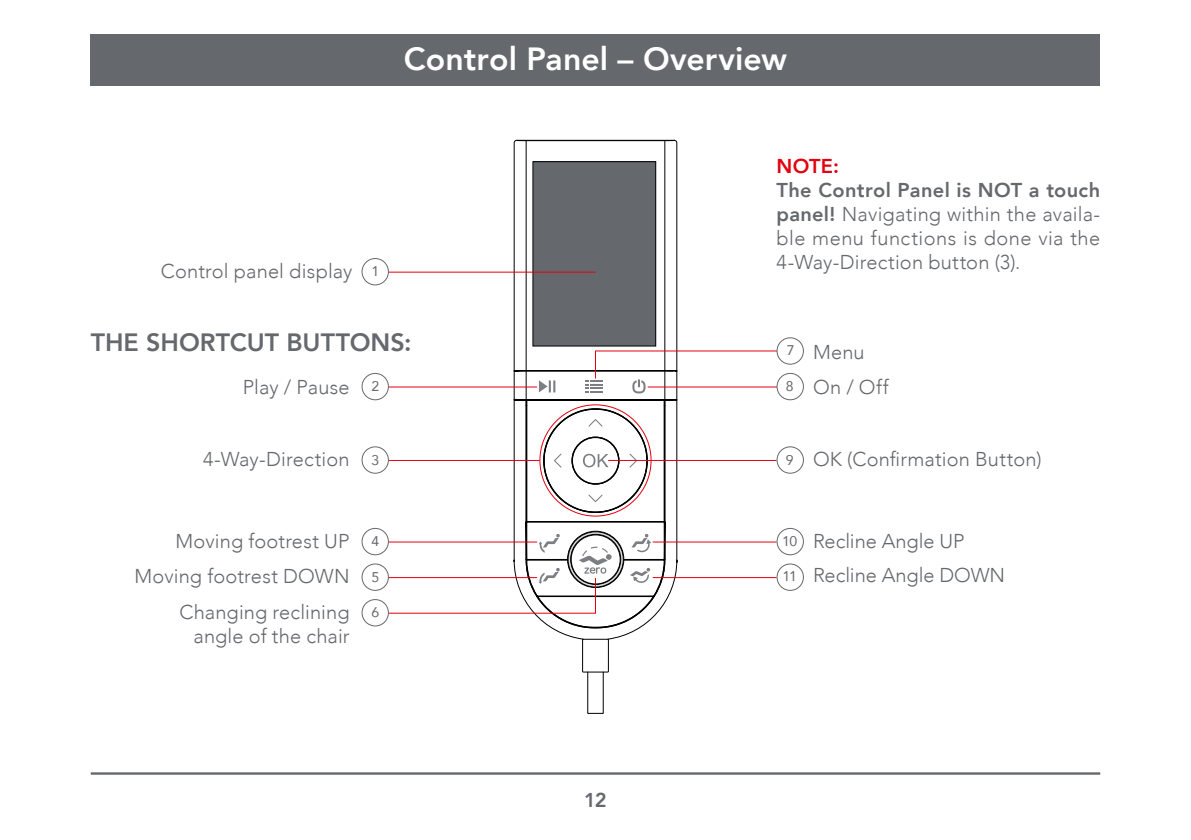
<style>
.page{position:relative;width:1191px;height:840px;background:#fff}
.page>*{position:absolute;margin:0;border:0;box-sizing:border-box;transform-origin:0 0}
.t1{font:800 32px "Avenir";color:#fff}
.t2{font:800 25px "Avenir";color:#65686c}
.t3{font:300 20px/24px "Avenir";letter-spacing:.005em;color:#65686c}
.t4{font:800 20px "Avenir";color:#e3000f}
.t5{font:800 20px "Avenir";color:#65686c}
.t6{font:14px "Avenir";color:#65686c}
.s1{font-weight:800}
</style>
<div class="page">
<svg style="left:514px;top:140px;width:163px;height:210px"></svg>
<svg style="left:516px;top:140px;width:159px;height:1px"></svg>
<div style="left:533px;top:162px;width:122px;height:184px;background:#65686c"></div>
<div style="left:532px;top:161px;width:124px;height:185px;border:1px solid #000"></div>
<div style="left:91px;top:34px;width:1009px;height:51px;background:#65686c"></div>
<hr style="left:388px;top:271px;width:207px;height:1px;background:#e3000f">
<div style="left:361px;top:372px;width:28px;height:28px;border:1px solid #65686c;border-radius:50%"></div>
<div style="left:361px;top:446px;width:28px;height:27px;border:1px solid #65686c;border-radius:50%"></div>
<div style="left:361px;top:563px;width:28px;height:27px;border:1px solid #65686c;border-radius:50%"></div>
<div style="left:361px;top:527px;width:28px;height:28px;border:1px solid #65686c;border-radius:50%"></div>
<div style="left:361px;top:258px;width:28px;height:27px;border:1px solid #65686c;border-radius:50%"></div>
<div style="left:776px;top:337px;width:28px;height:27px;border:1px solid #65686c;border-radius:50%"></div>
<div style="left:776px;top:372px;width:28px;height:28px;border:1px solid #65686c;border-radius:50%"></div>
<div style="left:776px;top:446px;width:28px;height:27px;border:1px solid #65686c;border-radius:50%"></div>
<div style="left:776px;top:563px;width:28px;height:27px;border:1px solid #65686c;border-radius:50%"></div>
<div style="left:776px;top:527px;width:28px;height:28px;border:1px solid #65686c;border-radius:50%"></div>
<svg style="left:387px;top:350px;width:391px;height:322px"></svg>
<div style="left:361px;top:598px;width:28px;height:28px;border:1px solid #65686c;border-radius:50%"></div>
<hr style="left:91px;top:771px;width:1009px;height:3px;background:#65686c">
<h1 class="t1" style="left:404px;top:34px;width:385px">Control Panel – Overview</h1>
<p class="t3" style="left:161px;top:259px;width:193px">Control panel display</p>
<p class="t6" style="left:371px;top:260px;width:9px">1</p>
<p class="t4" style="left:776px;top:150px;width:64px">NOTE:</p>
<p class="t3" style="left:776px;top:178px;width:325px;text-align:justify"><span class="s1">The Control Panel is NOT a touch panel!</span> Navigating within the availa&shy;ble menu functions is done via the 4-Way-Direction button (3).</p>
<p class="t2" style="left:91px;top:323px;width:322px">THE SHORTCUT BUTTONS:</p>
<p class="t3" style="left:243px;top:375px;width:108px">Play / Pause</p>
<p class="t3" style="left:203px;top:447px;width:148px">4-Way-Direction</p>
<p class="t6" style="left:371px;top:375px;width:9px">2</p>
<p class="t6" style="left:371px;top:448px;width:9px">3</p>
<p class="t6" style="left:787px;top:339px;width:9px">7</p>
<p class="t6" style="left:786px;top:375px;width:9px">8</p>
<p class="t3" style="left:813px;top:334px;width:77px;line-height:35.6px">Menu<br>On / Off</p>
<p class="t6" style="left:786px;top:448px;width:9px">9</p>
<p class="t3" style="left:813px;top:447px;width:230px">OK (Confirmation Button)</p>
<p class="t3" style="left:176px;top:528px;width:175px">Moving footrest UP</p>
<p class="t3" style="left:813px;top:528px;width:153px">Recline Angle UP</p>
<p class="t6" style="left:782px;top:529px;width:17px">10</p>
<p class="t6" style="left:371px;top:529px;width:9px">4</p>
<p class="t3" style="left:135px;top:564px;width:216px">Moving footrest DOWN</p>
<p class="t6" style="left:371px;top:565px;width:9px">5</p>
<p class="t3" style="left:179px;top:600px;width:172px;text-align:right">Changing reclining angle of the chair</p>
<p class="t6" style="left:371px;top:600px;width:9px">6</p>
<p class="t5" style="left:584px;top:784px;width:24px">12</p>
<p class="t6" style="left:782px;top:565px;width:16px">11</p>
<p class="t3" style="left:813px;top:563px;width:194px">Recline Angle DOWN</p>
</div>
